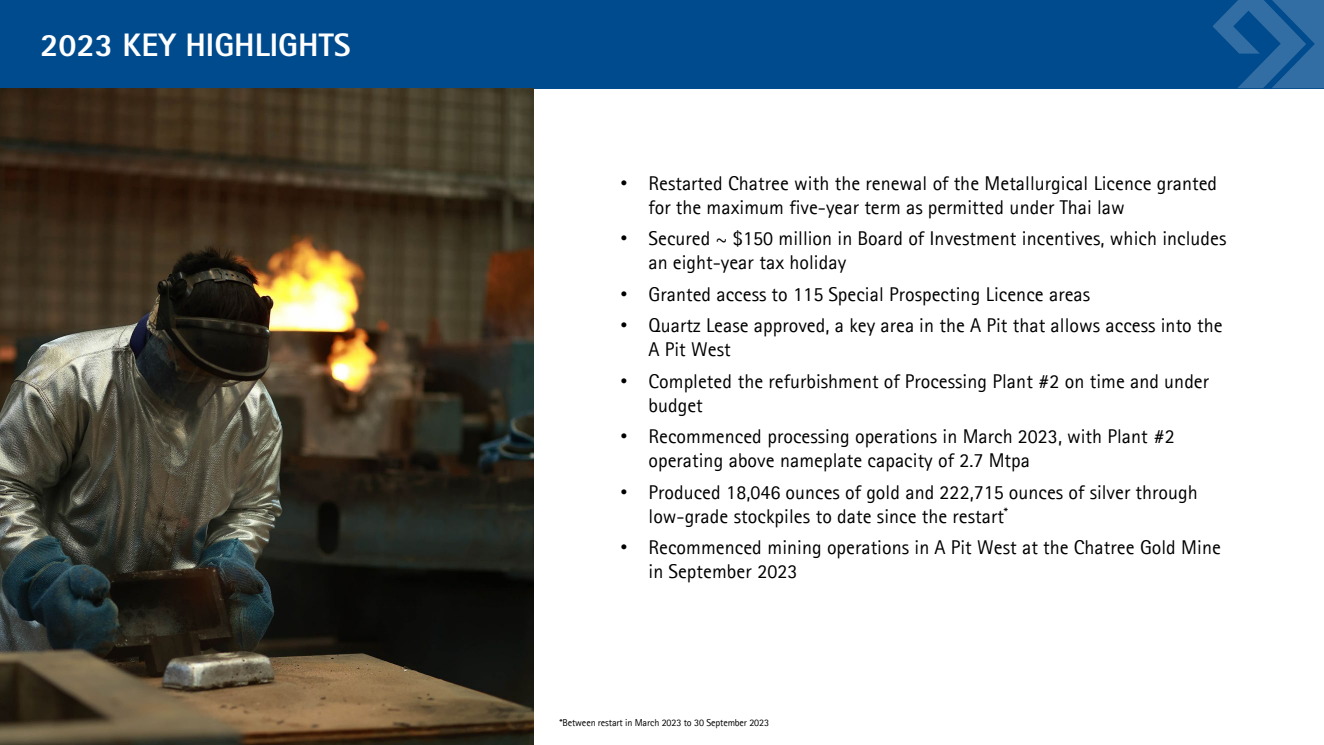
<style>
.page{position:relative;width:1324px;height:745px;background:#fff}
.page>*{position:absolute;margin:0;border:0;box-sizing:border-box;transform-origin:0 0}
.t1{font:800 32.5px "Agfa Rotis Sans Serif";color:#fff}
.t2{font:20px/24px "Agfa Rotis Sans Serif";color:#000}
.t3{font:10px "Agfa Rotis Sans Serif";letter-spacing:-.015em;color:#000}
.s1{font-family:"Arial"}
</style>
<div class="page">
<div style="left:0;top:0;width:1323px;height:89px;background:#004b8d"></div>
<svg style="left:1212px;top:0;width:111px;height:88px"></svg>
<img style="left:0;top:88px;width:533px;height:656px">
<h2 class="t1" style="left:40px;top:25px;width:312px">2023 KEY HIGHLIGHTS</h2>
<p class="t2" style="left:648px;top:171px;width:570px;text-indent:-28px"><span class="s1">•</span> Restarted Chatree with the renewal of the Metallurgical Licence granted for the maximum five-year term as permitted under Thai law</p>
<p class="t2" style="left:648px;top:226px;width:579px;text-indent:-28px"><span class="s1">•</span> Secured ~ $150 million in Board of Investment incentives, which includes an eight-year tax holiday</p>
<p class="t2" style="left:620px;top:282px;width:471px"><span class="s1">•</span> Granted access to 115 Special Prospecting Licence areas</p>
<p class="t2" style="left:648px;top:313px;width:575px;text-indent:-28px"><span class="s1">•</span> Quartz Lease approved, a key area in the A Pit that allows access into the<br>A Pit West</p>
<p class="t2" style="left:648px;top:369px;width:562px;text-indent:-28px"><span class="s1">•</span> Completed the refurbishment of Processing Plant #2 on time and under budget</p>
<p class="t2" style="left:648px;top:424px;width:527px;text-indent:-28px"><span class="s1">•</span> Recommenced processing operations in March 2023, with Plant #2 operating above nameplate capacity of 2.7 Mtpa</p>
<p class="t2" style="left:648px;top:480px;width:551px;text-indent:-28px"><span class="s1">•</span> Produced 18,046 ounces of gold and 222,715 ounces of silver through low-grade stockpiles to date since the restart<sup>*</sup></p>
<p class="t2" style="left:648px;top:535px;width:574px;text-indent:-28px"><span class="s1">•</span> Recommenced mining operations in A Pit West at the Chatree Gold Mine in September 2023</p>
<p class="t3" style="left:559px;top:716px;width:211px">*Between restart in March 2023 to 30 September 2023</p>
</div>
